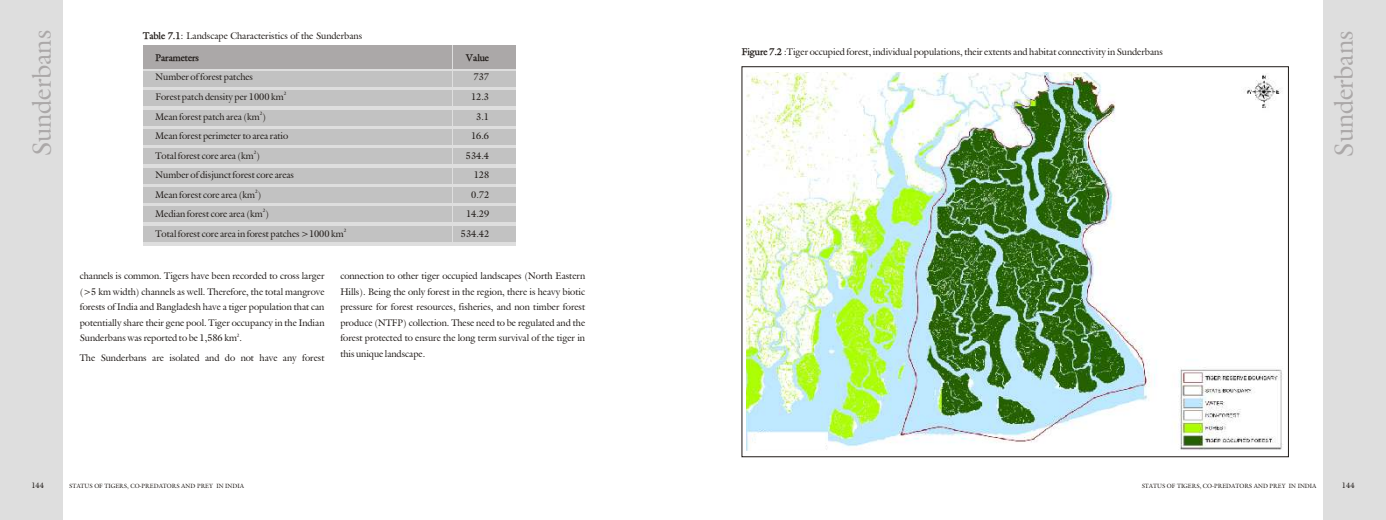
<style>
.page{position:relative;width:1386px;height:520px;background:#fff}
.page>*{position:absolute;margin:0;border:0;box-sizing:border-box;transform-origin:0 0}
.t1{font:26.25px "Galant";color:#aba8a8}
.t2{font:9.62px/15.6px "Galant";color:#1f1a17}
.t3{font:700 9.62px "Galant";color:#1f1a17}
.t4{font:7.88px "Galant";color:#1f1a17}
.t5{font:6.12px "Galant";color:#1f1a17}
.t6{font:4.81px "Galant";color:#1f1a17}
.s1{font-weight:700}
</style>
<div class="page">
<div style="left:1323px;top:0;width:63px;height:520px;background:#dedede"></div>
<div style="left:0;top:0;width:63px;height:520px;background:#dedede"></div>
<div style="left:143px;top:45px;width:373px;height:200px;background:#dedede"></div>
<div style="left:143px;top:72px;width:372px;height:15px;background:#c2c2c2"></div>
<div style="left:143px;top:91px;width:372px;height:15px;background:#c2c2c2"></div>
<div style="left:143px;top:110px;width:372px;height:16px;background:#c2c2c2"></div>
<div style="left:143px;top:129px;width:372px;height:16px;background:#c2c2c2"></div>
<div style="left:143px;top:149px;width:372px;height:15px;background:#c2c2c2"></div>
<div style="left:143px;top:168px;width:372px;height:16px;background:#c2c2c2"></div>
<div style="left:143px;top:187px;width:372px;height:16px;background:#c2c2c2"></div>
<div style="left:143px;top:206px;width:372px;height:16px;background:#c2c2c2"></div>
<div style="left:143px;top:226px;width:372px;height:16px;background:#c2c2c2"></div>
<div style="left:143px;top:45px;width:373px;height:24px;background:#aba8a8"></div>
<hr style="left:452px;top:45px;width:1px;height:200px;background:#dedede">
<img style="left:746px;top:73px;width:537px;height:378px">
<div style="left:757px;top:433px;width:67px;height:17px;background:#fff"></div>
<h1 class="t1" style="left:25px;top:156px;width:127px;rotate:-90deg">Sunderbans</h1>
<h1 class="t1" style="left:1327px;top:156px;width:127px;rotate:-90deg">Sunderbans</h1>
<p class="t2" style="left:143px;top:27px;width:220px"><span class="s1">Table 7.1</span>: Landscape Characteristics of the Sunderbans</p>
<p class="t3" style="left:155px;top:51px;width:45px">Parameters</p>
<p class="t3" style="left:466px;top:51px;width:25px">Value</p>
<p class="t2" style="left:155px;top:69px;width:99px">Number of forest patches</p>
<p class="t2" style="left:474px;top:69px;width:17px">737</p>
<p class="t6" style="left:284px;top:90px;width:4px">2</p>
<p class="t2" style="left:155px;top:89px;width:130px">Forest patch density per 1000 km</p>
<p class="t2" style="left:471px;top:89px;width:20px">12.3</p>
<p class="t6" style="left:260px;top:110px;width:4px">2</p>
<p class="t2" style="left:155px;top:108px;width:112px">Mean forest patch area (km )</p>
<p class="t2" style="left:476px;top:108px;width:14px">3.1</p>
<p class="t2" style="left:155px;top:128px;width:134px">Mean forest perimeter to area ratio</p>
<p class="t2" style="left:471px;top:128px;width:20px">16.6</p>
<p class="t6" style="left:254px;top:149px;width:4px">2</p>
<p class="t2" style="left:155px;top:147px;width:106px">Total forest core area (km )</p>
<p class="t2" style="left:466px;top:147px;width:25px">534.4</p>
<p class="t2" style="left:155px;top:167px;width:140px">Number of disjunct forest core areas</p>
<p class="t2" style="left:474px;top:167px;width:17px">128</p>
<p class="t6" style="left:255px;top:188px;width:4px">2</p>
<p class="t2" style="left:155px;top:186px;width:107px">Mean forest core area (km )</p>
<p class="t2" style="left:471px;top:186px;width:20px">0.72</p>
<p class="t6" style="left:263px;top:208px;width:4px">2</p>
<p class="t2" style="left:155px;top:206px;width:115px">Median forest core area (km )</p>
<p class="t2" style="left:466px;top:206px;width:25px">14.29</p>
<p class="t6" style="left:344px;top:227px;width:4px">2</p>
<p class="t2" style="left:155px;top:226px;width:190px">Total forest core area in forest patches &gt;1000 km</p>
<p class="t2" style="left:461px;top:226px;width:30px">534.42</p>
<p class="t2" style="left:742px;top:44px;width:423px"><span class="s1">Figure 7.2</span> :Tiger occupied forest, individual populations, their extents and habitat connectivity in Sunderbans</p>
<p class="t2" style="left:80px;top:268px;width:246px">channels is common. Tigers have been recorded to cross larger</p>
<p class="t2" style="left:340px;top:268px;width:246px">connection to other tiger occupied landscapes (North Eastern</p>
<p class="t2" style="left:80px;top:283px;width:246px">(&gt;5 km width) channels as well. Therefore, the total mangrove</p>
<p class="t2" style="left:340px;top:283px;width:246px">Hills). Being the only forest in the region, there is heavy biotic</p>
<p class="t2" style="left:80px;top:299px;width:246px">forests of India and Bangladesh have a tiger population that can</p>
<p class="t2" style="left:340px;top:299px;width:246px">pressure for forest resources, fisheries, and non timber forest</p>
<p class="t2" style="left:80px;top:314px;width:246px">potentially share their gene pool. Tiger occupancy in the Indian</p>
<p class="t2" style="left:340px;top:314px;width:246px">produce (NTFP) collection. These need to be regulated and the</p>
<p class="t6" style="left:237px;top:332px;width:4px">2</p>
<p class="t2" style="left:80px;top:330px;width:164px">Sunderbans was reported to be 1,586 km .</p>
<p class="t2" style="left:340px;top:330px;width:246px">forest protected to ensure the long term survival of the tiger in this unique landscape.</p>
<p class="t2" style="left:80px;top:350px;width:246px">The Sunderbans are isolated and do not have any forest</p>
<p class="t4" style="left:31px;top:480px;width:14px">144</p>
<p class="t5" style="left:69px;top:481px;width:176px">STATUS OF TIGERS, CO-PREDATORS AND PREY IN INDIA</p>
<p class="t5" style="left:1142px;top:481px;width:176px">STATUS OF TIGERS, CO-PREDATORS AND PREY IN INDIA</p>
<p class="t4" style="left:1342px;top:480px;width:14px">144</p>
</div>
